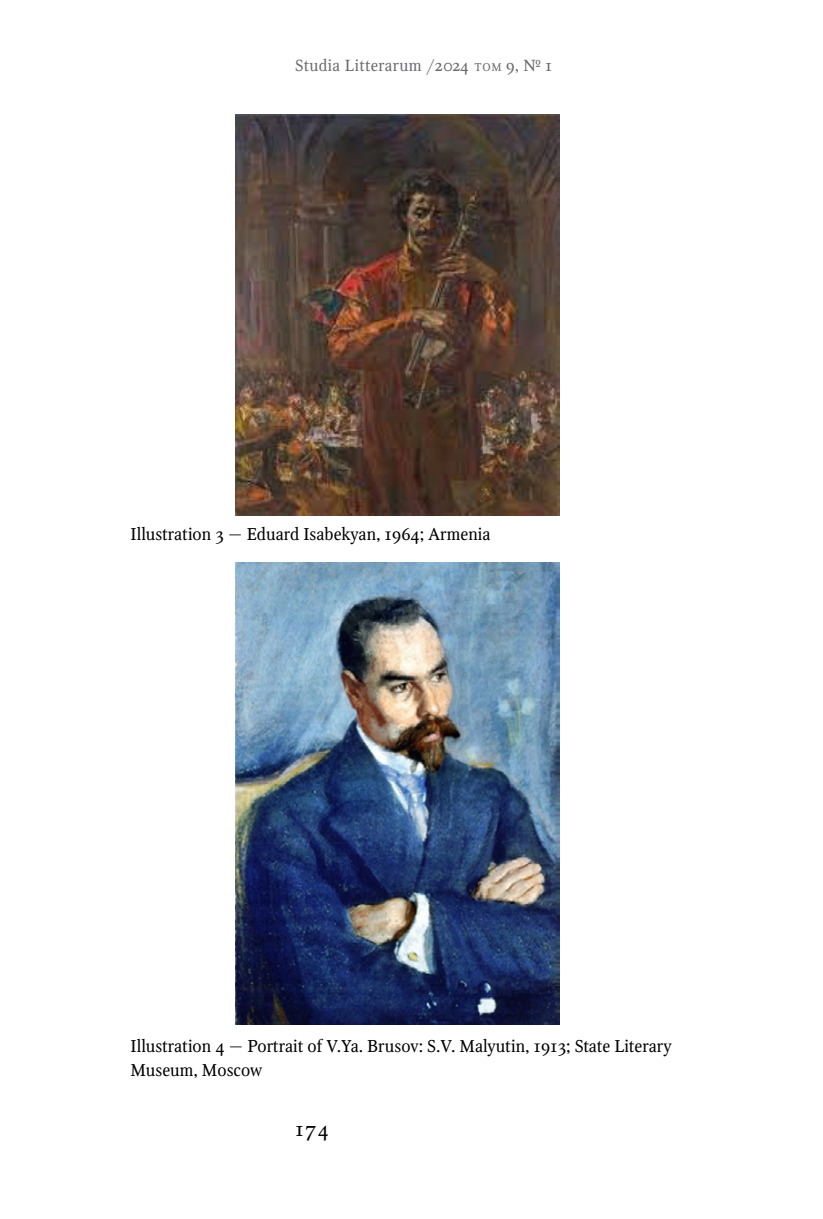
<style>
.page{position:relative;width:823px;height:1219px;background:#fff}
.page>*{position:absolute;margin:0;border:0;box-sizing:border-box;transform-origin:0 0}
.t1{font:20px "Octava OSC";color:#000}
.t2{font:17px/24px "Octava OSC";color:#000}
.t3{font:16px "Octava OSC";letter-spacing:.025em;color:#696a6d}
.s1{font-size:11.2px}
</style>
<div class="page">
<img style="left:235px;top:114px;width:324px;height:402px">
<img style="left:235px;top:563px;width:324px;height:461px">
<p class="t3" style="left:295px;top:56px;width:258px">Studia Litterarum /2024 <span class="s1">том</span> 9, № 1</p>
<p class="t2" style="left:130px;top:522px;width:361px">Illustration 3 — Eduard Isabekyan, 1964; Armenia</p>
<p class="t2" style="left:130px;top:1035px;width:542px">Illustration 4 — Portrait of V.Ya. Brusov: S.V. Malyutin, 1913; State Literary<br>Museum, Moscow</p>
<p class="t1" style="left:295px;top:1118px;width:35px">174</p>
</div>
